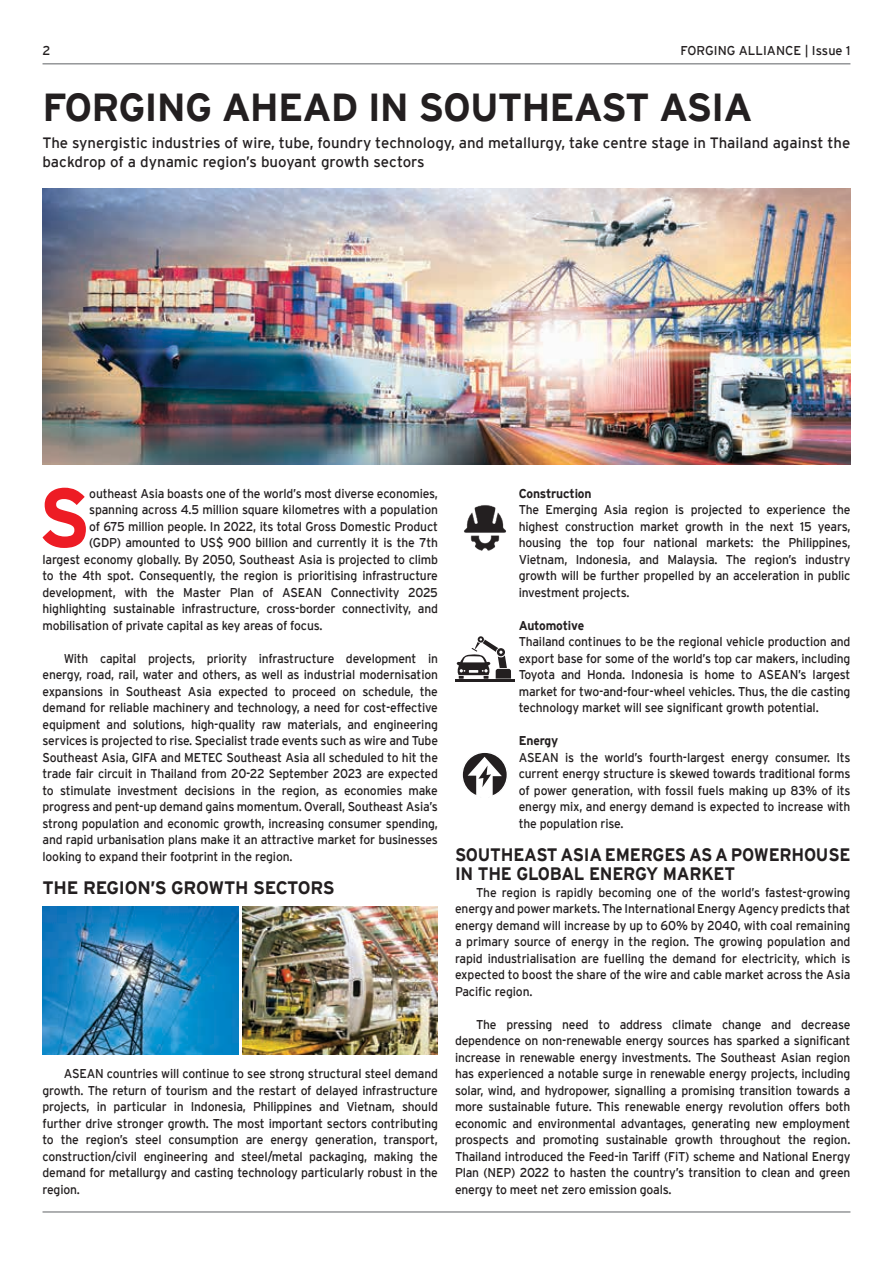
<style>
.page{position:relative;width:893px;height:1263px;background:#fff}
.page>*{position:absolute;margin:0;border:0;box-sizing:border-box;transform-origin:0 0}
.t1{font:700 83.4px "Interstate";color:#ed1c24;scale:.95 1}
.t2{font:700 39px "Interstate";letter-spacing:-.025em;color:#231f20}
.t3{font:700 18px/19.5px "Interstate";letter-spacing:-.015em;color:#231f20;scale:.95 1}
.t4{font:700 18px "Interstate";letter-spacing:-.015em;color:#231f20}
.t5{font:15px/19.5px "Interstate";color:#231f20}
.t6{font:12.75px/16.5px "Interstate";letter-spacing:-.015em;color:#231f20;text-align:justify;scale:.95 1}
.t7{font:700 12.75px "Interstate";letter-spacing:-.015em;color:#231f20;scale:.95 1}
.t8{font:12.75px "Interstate";letter-spacing:-.015em;color:#231f20}
</style>
<div class="page">
<hr style="left:43px;top:63px;width:807px;height:2px;background:#949698">
<hr style="left:43px;top:1211px;width:807px;height:2px;background:#949698">
<img style="left:43px;top:188px;width:807px;height:277px">
<img style="left:464px;top:505px;width:43px;height:46px">
<hr style="left:455px;top:679px;width:59px;height:3px;background:#231f20">
<svg style="left:456px;top:636px;width:55px;height:43px"></svg>
<svg style="left:462px;top:752px;width:45px;height:46px"></svg>
<div style="left:461px;top:751px;width:47px;height:47px;border:2px solid #fff;border-radius:50%"></div>
<svg style="left:468px;top:757px;width:34px;height:40px"></svg>
<img style="left:43px;top:906px;width:195px;height:149px">
<img style="left:242px;top:906px;width:196px;height:149px">
<p class="t8" style="left:681px;top:43px;width:171px">FORGING ALLIANCE | Issue 1</p>
<p class="t8" style="left:43px;top:43px;width:10px">2</p>
<h2 class="t2" style="left:43px;top:85px;width:712px">FORGING AHEAD IN SOUTHEAST ASIA</h2>
<p class="t5" style="left:43px;top:132px;width:809px">The synergistic industries of wire, tube, foundry technology, and metallurgy, take centre stage in Thailand against the backdrop of a dynamic region’s buoyant growth sectors</p>
<h1 class="t1" style="left:38px;top:471px;width:57px">S</h1>
<p class="t6" style="left:89px;top:485px;width:368px">outheast Asia boasts one of the world’s most diverse economies,</p>
<p class="t6" style="left:89px;top:501px;width:368px">spanning across 4.5 million square kilometres with a population</p>
<p class="t6" style="left:89px;top:518px;width:369px">of 675 million people. In 2022, its total Gross Domestic Product</p>
<p class="t6" style="left:89px;top:534px;width:369px">(GDP) amounted to US$ 900 billion and currently it is the 7th</p>
<p class="t6" style="left:43px;top:551px;width:418px">largest economy globally. By 2050, Southeast Asia is projected to climb</p>
<p class="t6" style="left:43px;top:567px;width:418px">to the 4th spot. Consequently, the region is prioritising infrastructure</p>
<p class="t6" style="left:43px;top:584px;width:418px">development, with the Master Plan of ASEAN Connectivity 2025</p>
<p class="t6" style="left:43px;top:600px;width:418px">highlighting sustainable infrastructure, cross-border connectivity, and</p>
<p class="t6" style="left:43px;top:617px;width:296px">mobilisation of private capital as key areas of focus.</p>
<p class="t6" style="left:43px;top:650px;width:418px;text-indent:21px">With capital projects, priority infrastructure development in energy, road, rail, water and others, as well as industrial modernisation expansions in Southeast Asia expected to proceed on schedule, the demand for reliable machinery and technology, a need for cost-effective equipment and solutions, high-quality raw materials, and engineering services is projected to rise. Specialist trade events such as wire and Tube Southeast Asia, GIFA and METEC Southeast Asia all scheduled to hit the trade fair circuit in Thailand from 20-22 September 2023 are expected to stimulate investment decisions in the region, as economies make progress and pent-up demand gains momentum. Overall, Southeast Asia’s strong population and economic growth, increasing consumer spending, and rapid urbanisation plans make it an attractive market for businesses looking to expand their footprint in the region.</p>
<h3 class="t4" style="left:43px;top:877px;width:294px">THE REGION’S GROWTH SECTORS</h3>
<p class="t6" style="left:43px;top:1065px;width:418px;text-indent:21px">ASEAN countries will continue to see strong structural steel demand growth. The return of tourism and the restart of delayed infrastructure projects, in particular in Indonesia, Philippines and Vietnam, should further drive stronger growth. The most important sectors contributing to the region’s steel consumption are energy generation, transport, construction/civil engineering and steel/metal packaging, making the demand for metallurgy and casting technology particularly robust in the region.</p>
<p class="t7" style="left:519px;top:486px;width:78px">Construction</p>
<p class="t6" style="left:519px;top:501px;width:351px">The Emerging Asia region is projected to experience the highest construction market growth in the next 15 years, housing the top four national markets: the Philippines, Vietnam, Indonesia, and Malaysia. The region’s industry growth will be further propelled by an acceleration in public investment projects.</p>
<p class="t7" style="left:519px;top:618px;width:70px">Automotive</p>
<p class="t6" style="left:519px;top:633px;width:351px">Thailand continues to be the regional vehicle production and export base for some of the world’s top car makers, including Toyota and Honda. Indonesia is home to ASEAN’s largest market for two-and-four-wheel vehicles. Thus, the die casting technology market will see significant growth potential.</p>
<p class="t7" style="left:519px;top:733px;width:43px">Energy</p>
<p class="t6" style="left:519px;top:749px;width:351px">ASEAN is the world’s fourth-largest energy consumer. Its current energy structure is skewed towards traditional forms of power generation, with fossil fuels making up 83% of its energy mix, and energy demand is expected to increase with the population rise.</p>
<h3 class="t3" style="left:455px;top:844px;width:418px">SOUTHEAST ASIA EMERGES AS A POWERHOUSE<br>IN THE GLOBAL ENERGY MARKET</h3>
<p class="t6" style="left:455px;top:884px;width:418px;text-indent:21px">The region is rapidly becoming one of the world’s fastest-growing energy and power markets. The International Energy Agency predicts that energy demand will increase by up to 60% by 2040, with coal remaining a primary source of energy in the region. The growing population and rapid industrialisation are fuelling the demand for electricity, which is expected to boost the share of the wire and cable market across the Asia Pacific region.</p>
<p class="t6" style="left:455px;top:1016px;width:418px;text-indent:21px">The pressing need to address climate change and decrease dependence on non-renewable energy sources has sparked a significant increase in renewable energy investments. The Southeast Asian region has experienced a notable surge in renewable energy projects, including solar, wind, and hydropower, signalling a promising transition towards a more sustainable future. This renewable energy revolution offers both economic and environmental advantages, generating new employment prospects and promoting sustainable growth throughout the region.<br>Thailand introduced the Feed-in Tariff (FiT) scheme and National Energy Plan (NEP) 2022 to hasten the country’s transition to clean and green energy to meet net zero emission goals.</p>
</div>
